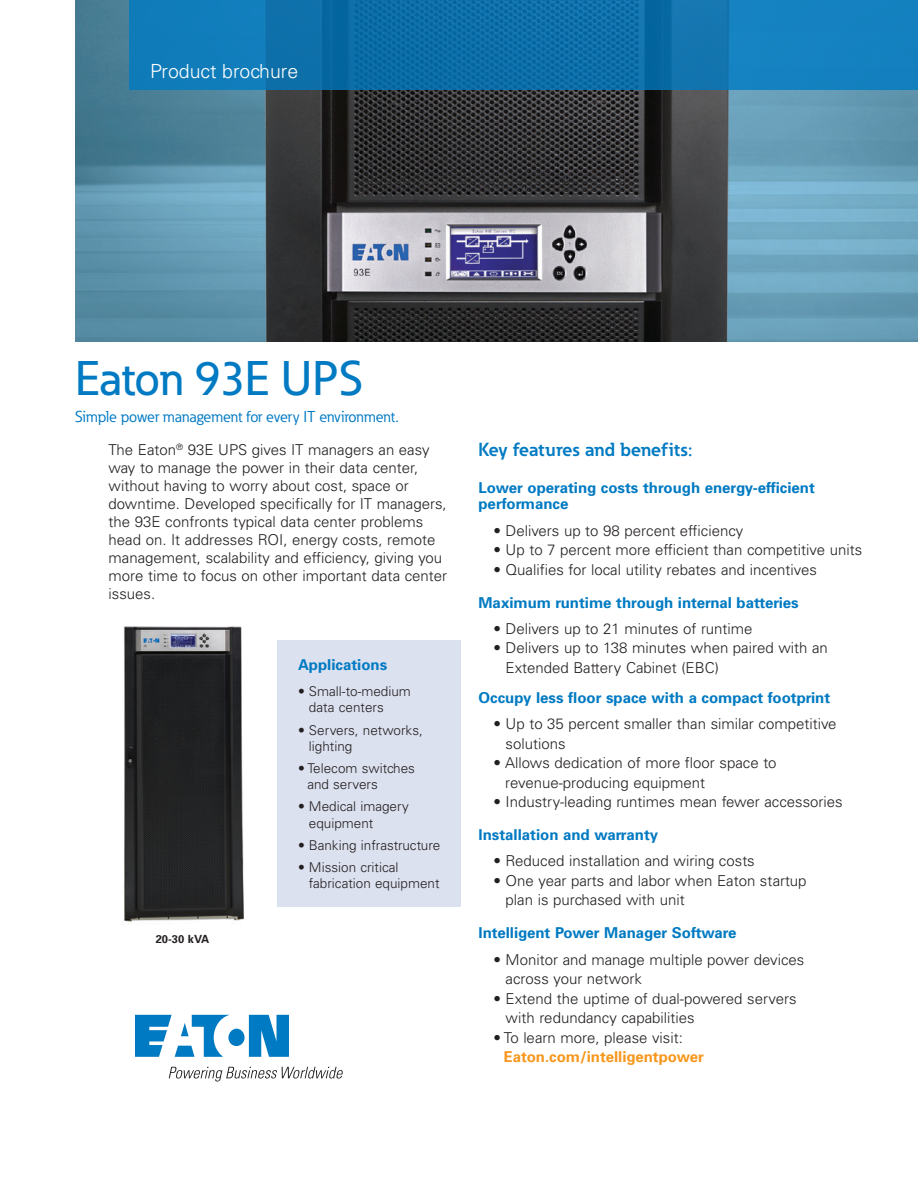
<style>
.page{position:relative;width:918px;height:1188px;background:#fff}
.page>*{position:absolute;margin:0;border:0;box-sizing:border-box;transform-origin:0 0}
._01_Headline___ADJ_C{font:500 48px "Eaton";letter-spacing:-.005em;color:#007ac2}
._00_Product__Line_2{font:300 19.5px "Univers";color:#fff}
._01_Overview__11_pt{font:700 18.75px "Eaton";color:#007ac2}
._01_Headline___ADJ_C-2{font:15.6px "Eaton";color:#007ac2}
._01_Overview__11_pt-2{font:300 15px/18px "Univers";color:#231f20}
._01_Overview__11_pt-3{font:700 15px/16.5px "Univers";color:#007ac2}
._01_Overview__11_pt-4{font:700 15px/19.5px "Univers";color:#f7971d}
._01_Overview__11_pt-5{font:300 13.5px/16.2px "Univers";color:#231f20}
._05_Caption_Head{font:700 11.25px "Univers";color:#231f20}
.s1{font-weight:300;color:#231f20}
</style>
<div class="page">
<img style="left:75px;top:0;width:843px;height:341px">
<div style="left:277px;top:640px;width:184px;height:267px;background:#dce1ef"></div>
<img style="left:124px;top:626px;width:120px;height:296px">
<svg style="left:129px;top:0;width:789px;height:90px;background:#0f75b0"></svg>
<svg style="left:135px;top:1015px;width:154px;height:42px"></svg>
<svg style="left:169px;top:1067px;width:174px;height:14px"></svg>
<p class="_00_Product__Line_2" style="left:150px;top:59px;width:150px">Product brochure</p>
<p class="_01_Headline___ADJ_C" style="left:75px;top:349px;width:289px">Eaton 93E UPS</p>
<p class="_01_Headline___ADJ_C-2" style="left:75px;top:407px;width:325px">Simple power management for every IT environment.</p>
<p class="_01_Overview__11_pt-2" style="left:109px;top:441px;width:340px">The Eaton<sup>®</sup> 93E UPS gives IT managers an easy way to manage the power in their data center, without having to worry about cost, space or downtime. Developed specifically for IT managers, the 93E confronts typical data center problems head on. It addresses ROI, energy costs, remote management, scalability and efficiency, giving you more time to focus on other important data center issues.</p>
<p class="_01_Overview__11_pt" style="left:478px;top:438px;width:215px">Key features and benefits:</p>
<p class="_01_Overview__11_pt-3" style="left:478px;top:479px;width:338px">Lower operating costs through energy-efficient performance</p>
<p class="_01_Overview__11_pt-2" style="left:494px;top:521px;width:251px">• Delivers up to 98 percent efficiency</p>
<p class="_01_Overview__11_pt-2" style="left:494px;top:541px;width:370px">• Up to 7 percent more efficient than competitive units</p>
<p class="_01_Overview__11_pt-2" style="left:494px;top:560px;width:325px">• Qualifies for local utility rebates and incentives</p>
<p class="_01_Overview__11_pt-3" style="left:478px;top:594px;width:322px">Maximum runtime through internal batteries</p>
<p class="_01_Overview__11_pt-2" style="left:494px;top:620px;width:261px">• Delivers up to 21 minutes of runtime</p>
<p class="_01_Overview__11_pt-2" style="left:506px;top:638px;width:324px;line-height:19.5px;text-indent:-12px">• Delivers up to 138 minutes when paired with an<br>Extended Battery Cabinet (EBC)</p>
<p class="_01_Overview__11_pt-3" style="left:479px;top:689px;width:353px">Occupy less floor space with a compact footprint</p>
<p class="_01_Overview__11_pt-2" style="left:506px;top:714px;width:333px;line-height:19.5px;text-indent:-12px">• Up to 35 percent smaller than similar competitive solutions</p>
<p class="_01_Overview__11_pt-2" style="left:505px;top:753px;width:273px;line-height:19.5px;text-indent:-12px">• Allows dedication of more floor space to revenue-producing equipment</p>
<p class="_01_Overview__11_pt-2" style="left:494px;top:793px;width:351px">• Industry-leading runtimes mean fewer accessories</p>
<p class="_01_Overview__11_pt-3" style="left:479px;top:827px;width:181px">Installation and warranty</p>
<p class="_01_Overview__11_pt-2" style="left:494px;top:852px;width:263px">• Reduced installation and wiring costs</p>
<p class="_01_Overview__11_pt-2" style="left:506px;top:871px;width:302px;line-height:19.5px;text-indent:-12px">• One year parts and labor when Eaton startup plan is purchased with unit</p>
<p class="_01_Overview__11_pt-3" style="left:479px;top:925px;width:260px">Intelligent Power Manager Software</p>
<p class="_01_Overview__11_pt-2" style="left:506px;top:950px;width:300px;line-height:19.5px;text-indent:-12px">• Monitor and manage multiple power devices across your network</p>
<p class="_01_Overview__11_pt-2" style="left:506px;top:989px;width:293px;line-height:19.5px;text-indent:-12px">• Extend the uptime of dual-powered servers with redundancy capabilities</p>
<p class="_01_Overview__11_pt-4" style="left:504px;top:1028px;width:202px;text-indent:-10px"><span class="s1">• To learn more, please visit:<br></span>Eaton.com/intelligentpower</p>
<p class="_01_Overview__11_pt-3" style="left:298px;top:657px;width:91px">Applications</p>
<p class="_01_Overview__11_pt-5" style="left:309px;top:683px;width:104px;text-indent:-11px">• Small-to-medium data centers</p>
<p class="_01_Overview__11_pt-5" style="left:309px;top:722px;width:115px;text-indent:-11px">• Servers, networks, lighting</p>
<p class="_01_Overview__11_pt-5" style="left:307px;top:760px;width:109px;text-indent:-9px">• Telecom switches and servers</p>
<p class="_01_Overview__11_pt-5" style="left:309px;top:799px;width:101px;text-indent:-11px">• Medical imagery equipment</p>
<p class="_01_Overview__11_pt-5" style="left:298px;top:837px;width:144px">• Banking infrastructure</p>
<p class="_01_Overview__11_pt-5" style="left:309px;top:859px;width:132px;text-indent:-11px">• Mission critical fabrication equipment</p>
<p class="_05_Caption_Head" style="left:156px;top:932px;width:55px">20-30 kVA</p>
</div>
